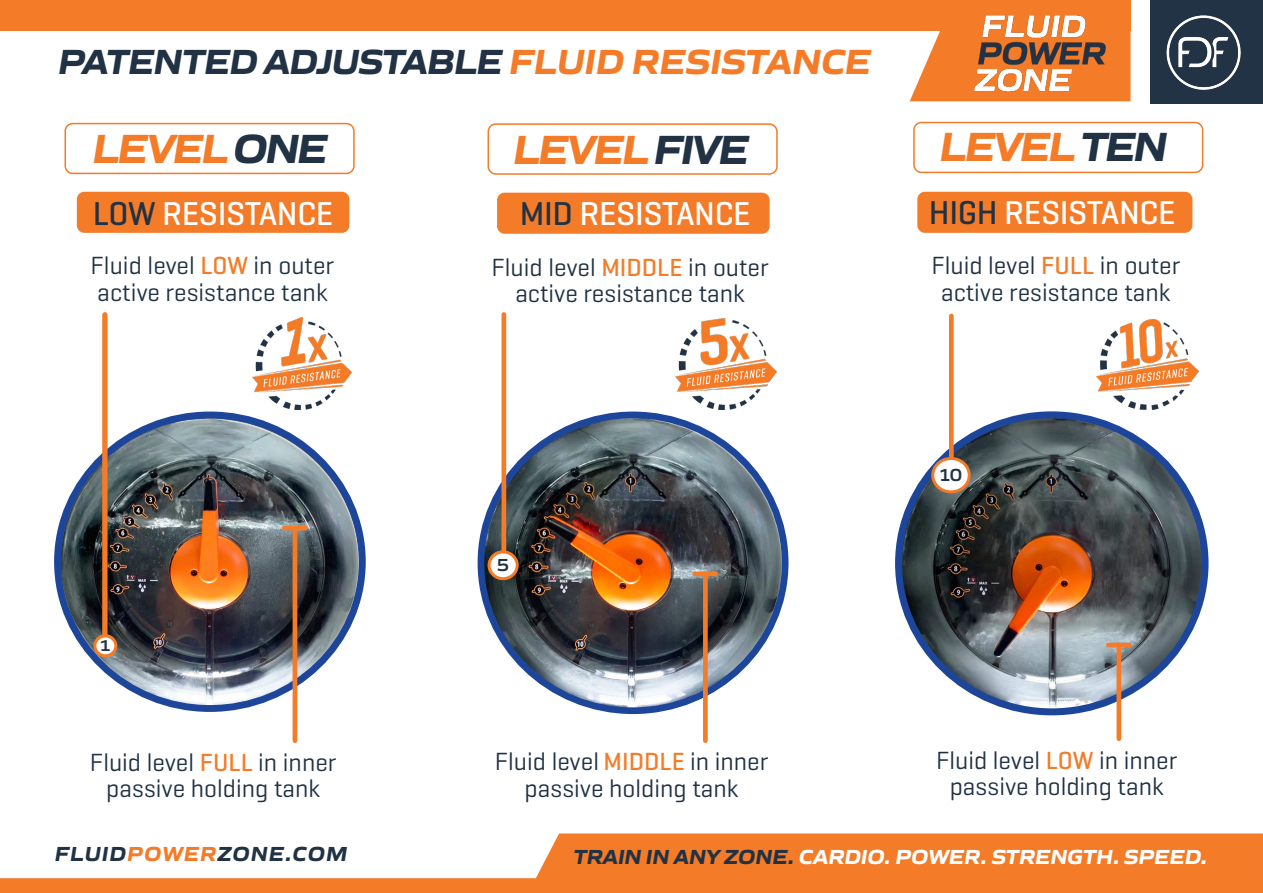
<style>
.page{position:relative;width:1263px;height:893px;background:#fff}
.page>*{position:absolute;margin:0;border:0;box-sizing:border-box;transform-origin:0 0}
.t1{font:italic 700 42px "Gomme Sans";letter-spacing:-.05em;color:#f47b28}
.t2{font:italic 700 36px "Gomme Sans";letter-spacing:-.02em;color:#213244}
.t3{font:500 33.75px "Geogrotesque";letter-spacing:-.01em;color:#fff}
.t4{font:25.2px "Geogrotesque";color:#213244}
.t5{font:25.2px "Geogrotesque";color:#213244}
.t6{font:25.2px "Geogrotesque";color:#223345}
.t7{font:italic 700 21px "Gomme Sans";color:#fff}
.t8{font:italic 700 21px "Gomme Sans";letter-spacing:.05em;color:#213244}
.t9{font:600 18px "Gomme Sans";color:#223345}
.t10{font:600 16.2px "Gomme Sans";color:#223345;scale:1.11 1}
.s1{color:#f47b28}
.s2{color:#213244}
.s3{font-weight:500;color:#f47b28}
.s4{font-style:inherit}
.s5{color:#223345}
</style>
<div class="page">
<img style="left:481px;top:415px;width:304px;height:296px">
<div style="left:478px;top:412px;width:310px;height:302px;border:7px solid #1d469a;border-radius:50%"></div>
<div style="left:77px;top:192px;width:272px;height:41px;background:#f47b28;border-radius:8px"></div>
<div style="left:497px;top:193px;width:273px;height:41px;background:#f47b28;border-radius:8px"></div>
<div style="left:917px;top:192px;width:275px;height:41px;background:#f47b28;border-radius:8px"></div>
<div style="left:1150px;top:0;width:113px;height:104px;background:#223345"></div>
<div style="left:0;top:0;width:1130px;height:31px;background:#f47b28"></div>
<img style="left:1166px;top:15px;width:75px;height:75px">
<svg style="left:910px;top:31px;width:220px;height:70px;background:#f58e48"></svg>
<img style="left:973px;top:15px;width:134px;height:79px">
<svg style="left:0;top:833px;width:1263px;height:60px;fill:#f47b28"></svg>
<div style="left:64px;top:123px;width:291px;height:51px;border:2px solid #f47b28;border-radius:8px"></div>
<div style="left:913px;top:122px;width:290px;height:51px;border:2px solid #f47b28;border-radius:8px"></div>
<div style="left:487px;top:123px;width:291px;height:52px;border:2px solid #f47b28;border-radius:8px"></div>
<div style="left:501px;top:314px;width:5px;height:250px;background:#f47b28"></div>
<img style="left:58px;top:415px;width:304px;height:293px">
<div style="left:54px;top:412px;width:312px;height:300px;border:7px solid #1d469a;border-radius:50%"></div>
<img style="left:898px;top:415px;width:307px;height:297px">
<div style="left:895px;top:411px;width:313px;height:304px;border:7px solid #1d469a;border-radius:50%"></div>
<div style="left:102px;top:315px;width:6px;height:327px;background:#f47b28"></div>
<div style="left:97px;top:635px;width:15px;height:15px;background:#f47b28;border-radius:50%"></div>
<div style="left:949px;top:316px;width:5px;height:158px;background:#f47b28"></div>
<hr style="left:293px;top:528px;width:4px;height:213px;background:#f47b28">
<hr style="left:284px;top:526px;width:21px;height:4px;background:#f47b28">
<div style="left:703px;top:574px;width:5px;height:167px;background:#f47b28"></div>
<div style="left:695px;top:571px;width:21px;height:5px;background:#f47b28"></div>
<div style="left:1116px;top:645px;width:5px;height:94px;background:#f47b28"></div>
<hr style="left:1108px;top:643px;width:21px;height:4px;background:#f47b28">
<img style="left:252px;top:318px;width:99px;height:92px">
<img style="left:675px;top:318px;width:102px;height:91px">
<img style="left:1097px;top:320px;width:101px;height:89px">
<div style="left:94px;top:634px;width:22px;height:21px;border:3px solid #f47b28;border-radius:50%"></div>
<div style="left:489px;top:552px;width:27px;height:26px;background:#f47b28;border-radius:50%"></div>
<div style="left:488px;top:550px;width:29px;height:30px;border:3px solid #f47b28;border-radius:50%"></div>
<div style="left:489px;top:552px;width:28px;height:27px;background:#fff;border-radius:50%"></div>
<div style="left:487px;top:550px;width:32px;height:30px;border:3px solid #f47b28;border-radius:50%"></div>
<div style="left:95px;top:636px;width:21px;height:20px;background:#fff;border-radius:50%"></div>
<div style="left:93px;top:634px;width:24px;height:23px;border:3px solid #f47b28;border-radius:50%"></div>
<div style="left:933px;top:458px;width:36px;height:34px;background:#fff;border-radius:50%"></div>
<div style="left:931px;top:457px;width:40px;height:36px;border:3px solid #f47b28;border-radius:50%"></div>
<p class="t2" style="left:58px;top:32px;width:814px">PATENTED ADJUSTABLE <span class="s1">FLUID RESISTANCE</span></p>
<p class="t1" style="left:93px;top:115px;width:237px">LEVEL <span class="s2">ONE</span></p>
<p class="t1" style="left:513px;top:115px;width:237px">LEVEL <span class="s2">FIVE</span></p>
<p class="t1" style="left:940px;top:113px;width:229px">LEVEL <span class="s2">TEN</span></p>
<p class="t3" style="left:929px;top:191px;width:248px"><span class="s2">HIGH</span> RESISTANCE</p>
<p class="t3" style="left:93px;top:192px;width:242px"><span class="s2">LOW</span> RESISTANCE</p>
<p class="t3" style="left:520px;top:192px;width:233px"><span class="s2">MID</span> RESISTANCE</p>
<p class="t5" style="left:91px;top:250px;width:245px">Fluid level <span class="s3">LOW</span> <span class="s4">in</span> outer</p>
<p class="t5" style="left:97px;top:276px;width:232px">active resistance tank</p>
<p class="t10" style="left:99px;top:632px;width:13px">1</p>
<p class="t4" style="left:90px;top:746px;width:248px">Fluid level <span class="s3">FULL</span> <span class="s5">in inner</span></p>
<p class="t6" style="left:106px;top:772px;width:216px">passive holding tank</p>
<p class="t8" style="left:55px;top:837px;width:294px">FLUID<span class="s1">POWER</span>ZONE.COM</p>
<p class="t4" style="left:491px;top:252px;width:279px">Fluid level <span class="s3">MIDDLE</span> in outer</p>
<p class="t4" style="left:515px;top:278px;width:231px">active resistance tank</p>
<p class="t9" style="left:497px;top:551px;width:14px">5</p>
<p class="t4" style="left:495px;top:746px;width:275px">Fluid level <span class="s3">MIDDLE</span> in inner</p>
<p class="t4" style="left:524px;top:772px;width:216px">passive holding tank</p>
<p class="t4" style="left:931px;top:250px;width:251px">Fluid level <span class="s3">FULL</span> in outer</p>
<p class="t4" style="left:941px;top:276px;width:231px">active resistance tank</p>
<p class="t9" style="left:938px;top:461px;width:25px">10</p>
<p class="t4" style="left:936px;top:744px;width:243px">Fluid level <span class="s3">LOW</span> in inner</p>
<p class="t4" style="left:950px;top:771px;width:216px">passive holding tank</p>
<p class="t7" style="left:573px;top:840px;width:636px"><span class="s2">TRAIN IN ANY ZONE.</span> CARDIO. POWER. STRENGTH. SPEED.</p>
</div>
